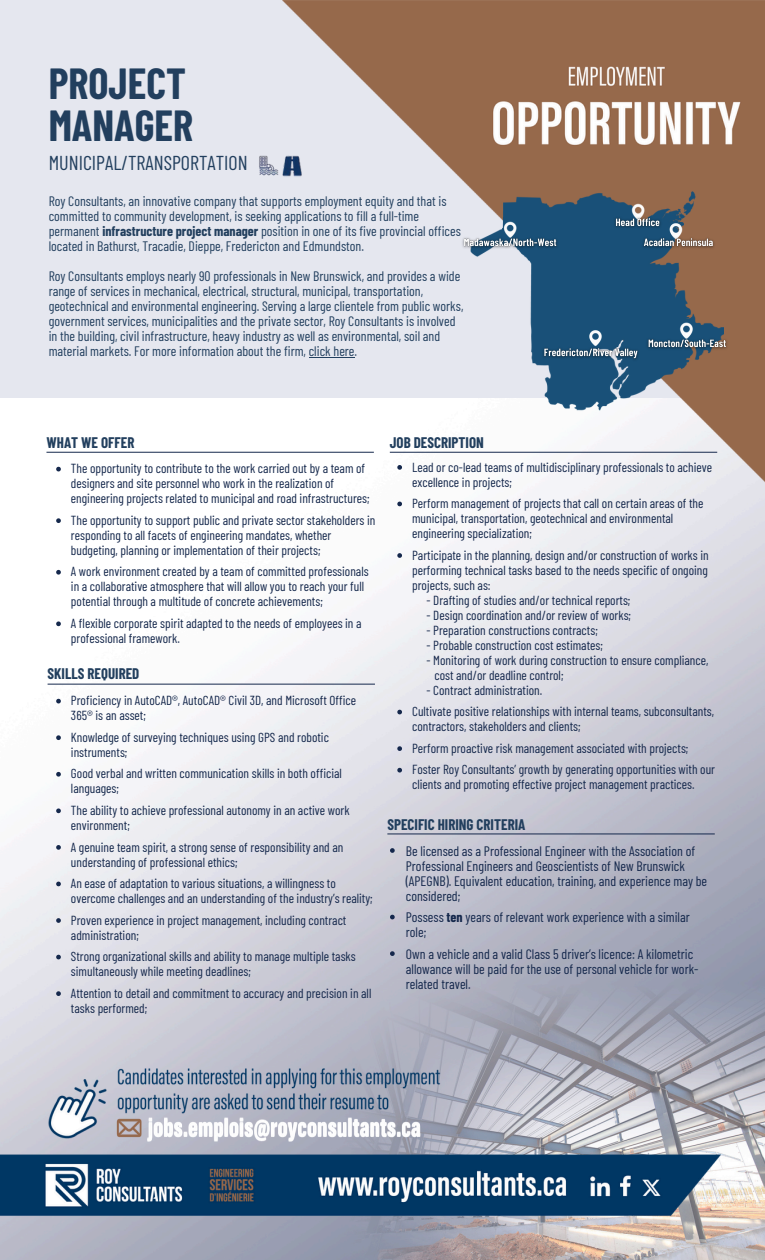
<style>
.page{position:relative;width:765px;height:1260px;background:#fff}
.page>*{position:absolute;margin:0;border:0;box-sizing:border-box;transform-origin:0 0}
.t1{font:700 42.5px/42.2px "Barlow Condensed";color:#223f5e}
.t2{font:20.12px "Barlow Condensed";color:#223f5e}
.t3{font:700 15px "Barlow Condensed";color:#223f5e}
.t4{font:13.75px/15px "Barlow Condensed";color:#223f5e}
.t5{font:13.75px/15px "Barlow Condensed";color:#15284c}
.t6{font:13.12px/15px "Barlow Condensed";color:#15284c}
.s1{font-weight:700}
</style>
<div class="page">
<img style="left:0;top:397px;width:765px;height:593px">
<div style="left:0;top:0;width:765px;height:397px;background:#e5e7ef"></div>
<img style="left:282px;top:0;width:483px;height:483px">
<hr style="left:46px;top:452px;width:328px;height:1px;background:#15284c">
<hr style="left:48px;top:684px;width:327px;height:1px;background:#15284c">
<hr style="left:390px;top:452px;width:327px;height:1px;background:#15284c">
<hr style="left:387px;top:833px;width:328px;height:1px;background:#15284c">
<hr style="left:309px;top:357px;width:46px;height:1px;background:#223f5e">
<svg style="left:56px;top:699px;width:5px;height:4px"></svg>
<svg style="left:56px;top:735px;width:5px;height:5px"></svg>
<svg style="left:56px;top:772px;width:5px;height:5px"></svg>
<svg style="left:56px;top:808px;width:5px;height:5px"></svg>
<svg style="left:56px;top:845px;width:5px;height:5px"></svg>
<svg style="left:56px;top:882px;width:5px;height:4px"></svg>
<svg style="left:56px;top:918px;width:5px;height:5px"></svg>
<svg style="left:56px;top:955px;width:5px;height:4px"></svg>
<img style="left:0;top:990px;width:765px;height:270px">
<img style="left:111px;top:1115px;width:318px;height:31px">
<img style="left:449px;top:165px;width:275px;height:258px">
<img style="left:679px;top:317px;width:17px;height:17px">
<img style="left:668px;top:222px;width:15px;height:10px">
<img style="left:534px;top:326px;width:92px;height:20px">
<img style="left:600px;top:222px;width:68px;height:26px">
<img style="left:502px;top:218px;width:16px;height:14px">
<svg style="left:56px;top:467px;width:5px;height:4px"></svg>
<svg style="left:56px;top:518px;width:5px;height:5px"></svg>
<svg style="left:56px;top:570px;width:5px;height:5px"></svg>
<svg style="left:56px;top:621px;width:5px;height:5px"></svg>
<svg style="left:397px;top:465px;width:5px;height:5px"></svg>
<svg style="left:397px;top:502px;width:5px;height:4px"></svg>
<svg style="left:397px;top:553px;width:5px;height:5px"></svg>
<svg style="left:397px;top:710px;width:5px;height:4px"></svg>
<svg style="left:397px;top:746px;width:5px;height:5px"></svg>
<svg style="left:397px;top:768px;width:5px;height:5px"></svg>
<svg style="left:390px;top:848px;width:5px;height:5px"></svg>
<svg style="left:390px;top:915px;width:5px;height:4px"></svg>
<svg style="left:390px;top:951px;width:5px;height:5px"></svg>
<img style="left:610px;top:213px;width:55px;height:21px">
<img style="left:638px;top:232px;width:82px;height:21px">
<img style="left:642px;top:334px;width:91px;height:21px">
<img style="left:538px;top:342px;width:107px;height:23px">
<img style="left:458px;top:232px;width:105px;height:21px">
<img style="left:259px;top:151px;width:48px;height:32px">
<p class="t1" style="left:49px;top:61px;width:146px">PROJECT<br>MANAGER</p>
<p class="t2" style="left:49px;top:150px;width:200px">MUNICIPAL/TRANSPORTATION</p>
<h2 class="t4" style="left:49px;top:193px;width:414px">Roy Consultants, an innovative company that supports employment equity and that is committed to community development, is seeking applications to fill a full-time permanent <span class="s1">infrastructure project manager</span> position in one of its five provincial offices located in Bathurst, Tracadie, Dieppe, Fredericton and Edmundston.</h2>
<p class="t4" style="left:49px;top:268px;width:416px">Roy Consultants employs nearly 90 professionals in New Brunswick, and provides a wide range of services in mechanical, electrical, structural, municipal, transportation, geotechnical and environmental engineering. Serving a large clientele from public works, government services, municipalities and the private sector, Roy Consultants is involved in the building, civil infrastructure, heavy industry as well as environmental, soil and material markets. For more information about the firm, click here.</p>
<p class="t3" style="left:46px;top:433px;width:90px">WHAT WE OFFER</p>
<p class="t6" style="left:71px;top:461px;width:300px">The opportunity to contribute to the work carried out by a team of designers and site personnel who work in the realization of engineering projects related to municipal and road infrastructures;</p>
<h5 class="t6" style="left:71px;top:512px;width:306px">The opportunity to support public and private sector stakeholders in responding to all facets of engineering mandates, whether budgeting, planning or implementation of their projects;</h5>
<p class="t6" style="left:71px;top:564px;width:299px">A work environment created by a team of committed professionals in a collaborative atmosphere that will allow you to reach your full potential through a multitude of concrete achievements;</p>
<p class="t6" style="left:71px;top:615px;width:292px">A flexible corporate spirit adapted to the needs of employees in a professional framework.</p>
<p class="t3" style="left:48px;top:664px;width:93px">SKILLS REQUIRED</p>
<h4 class="t6" style="left:71px;top:693px;width:287px">Proficiency in AutoCAD®, AutoCAD® Civil 3D, and Microsoft Office<br>365® is an asset;</h4>
<h4 class="t6" style="left:71px;top:729px;width:259px">Knowledge of surveying techniques using GPS and robotic instruments;</h4>
<p class="t6" style="left:71px;top:766px;width:272px">Good verbal and written communication skills in both official languages;</p>
<p class="t6" style="left:71px;top:802px;width:280px">The ability to achieve professional autonomy in an active work environment;</p>
<p class="t6" style="left:71px;top:839px;width:274px">A genuine team spirit, a strong sense of responsibility and an understanding of professional ethics;</p>
<p class="t6" style="left:71px;top:875px;width:303px">An ease of adaptation to various situations, a willingness to overcome challenges and an understanding of the industry’s reality;</p>
<p class="t6" style="left:71px;top:912px;width:277px">Proven experience in project management, including contract administration;</p>
<p class="t6" style="left:71px;top:949px;width:286px">Strong organizational skills and ability to manage multiple tasks simultaneously while meeting deadlines;</p>
<p class="t6" style="left:71px;top:985px;width:302px">Attention to detail and commitment to accuracy and precision in all tasks performed;</p>
<p class="t3" style="left:390px;top:433px;width:96px">JOB DESCRIPTION</p>
<p class="t6" style="left:412px;top:459px;width:302px">Lead or co-lead teams of multidisciplinary professionals to achieve excellence in projects;</p>
<p class="t6" style="left:412px;top:495px;width:293px">Perform management of projects that call on certain areas of the municipal, transportation, geotechnical and environmental engineering specialization;</p>
<p class="t6" style="left:412px;top:547px;width:298px;text-align:justify">Participate in the planning, design and/or construction of works in performing technical tasks based to the needs specific of ongoing projects, such as:</p>
<p class="t6" style="left:427px;top:592px;width:205px">- Drafting of studies and/or technical reports;</p>
<p class="t6" style="left:427px;top:607px;width:206px">- Design coordination and/or review of works;</p>
<p class="t6" style="left:427px;top:622px;width:173px">- Preparation constructions contracts;</p>
<p class="t6" style="left:427px;top:637px;width:178px">- Probable construction cost estimates;</p>
<p class="t6" style="left:434px;top:652px;width:275px;text-indent:-8px">- Monitoring of work during construction to ensure compliance, cost and/or deadline control;</p>
<p class="t6" style="left:412px;top:679px;width:304px;line-height:21.5px;text-indent:14px">- Contract administration.<br>Cultivate positive relationships with internal teams, subconsultants,</p>
<p class="t6" style="left:412px;top:715px;width:304px;line-height:21.5px">contractors, stakeholders and clients;<br>Perform proactive risk management associated with projects;<br>Foster Roy Consultants’ growth by generating opportunities with our</p>
<p class="t6" style="left:412px;top:777px;width:284px">clients and promoting effective project management practices.</p>
<p class="t3" style="left:387px;top:815px;width:140px">SPECIFIC HIRING CRITERIA</p>
<h3 class="t5" style="left:406px;top:843px;width:303px">Be licensed as a Professional Engineer with the Association of Professional Engineers and Geoscientists of New Brunswick (APEGNB). Equivalent education, training, and experience may be considered;</h3>
<p class="t5" style="left:406px;top:909px;width:285px">Possess <span class="s1">ten</span> years of relevant work experience with a similar role;</p>
<p class="t5" style="left:406px;top:946px;width:294px">Own a vehicle and a valid Class 5 driver’s licence: A kilometric allowance will be paid for the use of personal vehicle for work&shy;related travel.</p>
</div>
